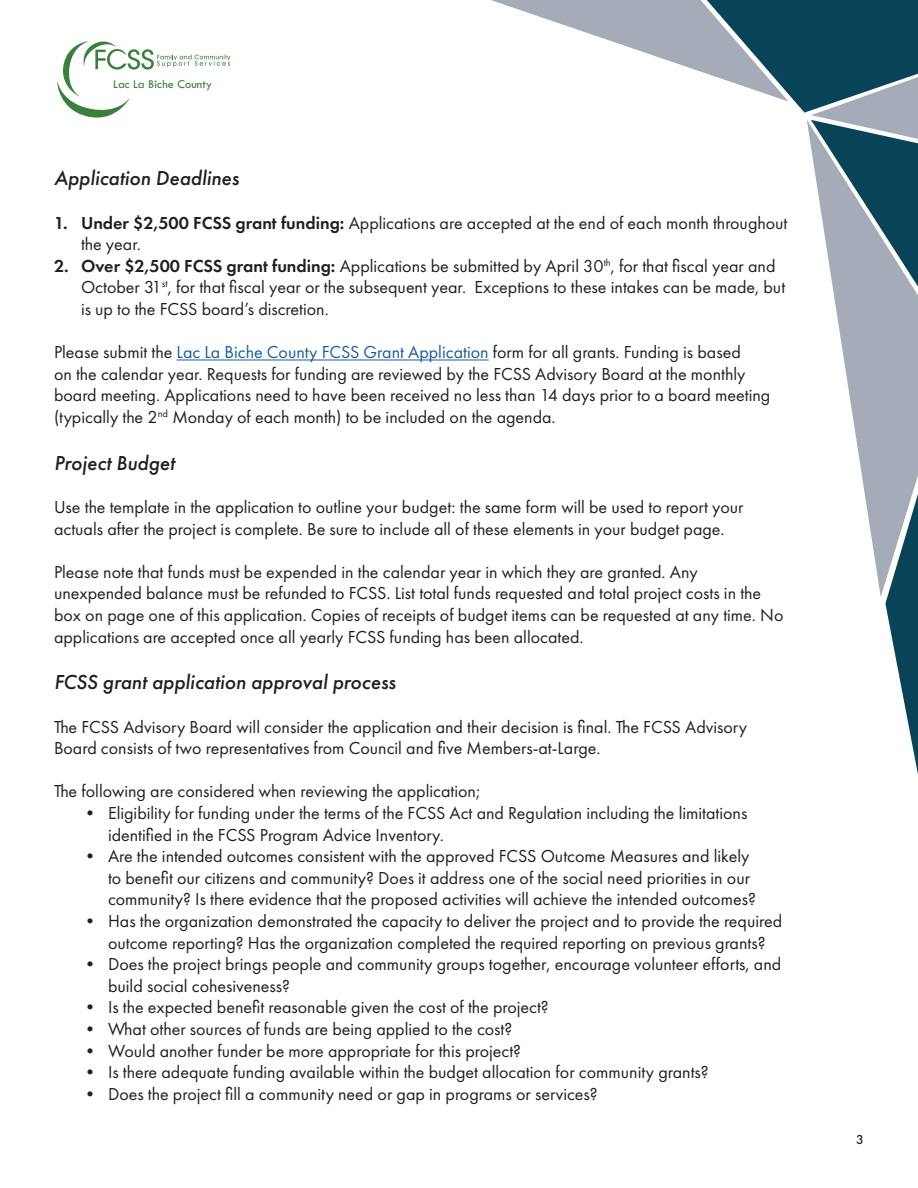
<style>
.page{position:relative;width:918px;height:1188px;background:#fff}
.page>*{position:absolute;margin:0;border:0;box-sizing:border-box;transform-origin:0 0}
.t1{font:italic 500 21px "Futura PT";color:#231f20}
.t2{font:18px/21.6px "Futura PT";color:#231f20}
.t3{font:500 13.5px "Futura PT";color:#231f20}
.t4{font:12.45px "Tw Cen";color:#3a7f3c}
.s1{font-weight:600}
.s2{color:#175d9e}
</style>
<div class="page">
<svg style="left:491px;top:0;width:427px;height:121px"></svg>
<svg style="left:807px;top:120px;width:111px;height:477px"></svg>
<svg style="left:885px;top:494px;width:33px;height:280px"></svg>
<svg style="left:57px;top:41px;width:173px;height:77px"></svg>
<hr style="left:177px;top:360px;width:312px;height:1px;background:#175d9e">
<p class="t4" style="left:113px;top:77px;width:100px">Lac La Biche County</p>
<p class="t1" style="left:54px;top:165px;width:187px">Application Deadlines</p>
<p class="t2" style="left:81px;top:212px;width:708px;text-indent:-27px"><span class="s1">1. Under $2,500 FCSS grant funding:</span> Applications are accepted at the end of each month throughout the year.</p>
<p class="t2" style="left:81px;top:255px;width:706px;text-indent:-27px"><span class="s1">2. Over $2,500 FCSS grant funding:</span> Applications be submitted by April 30<sup>th</sup>, for that fiscal year and<br>October 31<sup>st</sup>, for that fiscal year or the subsequent year. Exceptions to these intakes can be made, but is up to the FCSS board’s discretion.</p>
<p class="t2" style="left:54px;top:341px;width:718px">Please submit the <span class="s2">Lac La Biche County FCSS Grant Application</span> form for all grants. Funding is based<br>on the calendar year. Requests for funding are reviewed by the FCSS Advisory Board at the monthly board meeting. Applications need to have been received no less than 14 days prior to a board meeting (typically the 2<sup>nd</sup> Monday of each month) to be included on the agenda.</p>
<p class="t1" style="left:54px;top:450px;width:122px">Project Budget</p>
<p class="t2" style="left:54px;top:496px;width:691px">Use the template in the application to outline your budget: the same form will be used to report your actuals after the project is complete. Be sure to include all of these elements in your budget page.</p>
<p class="t2" style="left:54px;top:561px;width:731px">Please note that funds must be expended in the calendar year in which they are granted. Any unexpended balance must be refunded to FCSS. List total funds requested and total project costs in the box on page one of this application. Copies of receipts of budget items can be requested at any time. No applications are accepted once all yearly FCSS funding has been allocated.</p>
<p class="t1" style="left:54px;top:669px;width:343px">FCSS grant application approval process</p>
<p class="t2" style="left:54px;top:716px;width:695px">The FCSS Advisory Board will consider the application and their decision is final. The FCSS Advisory<br>Board consists of two representatives from Council and five Members-at-Large.</p>
<p class="t2" style="left:54px;top:781px;width:428px">The following are considered when reviewing the application;</p>
<p class="t2" style="left:108px;top:802px;width:641px;text-indent:-27px">• Eligibility for funding under the terms of the FCSS Act and Regulation including the limitations identified in the FCSS Program Advice Inventory.</p>
<p class="t2" style="left:108px;top:845px;width:649px;text-indent:-27px">• Are the intended outcomes consistent with the approved FCSS Outcome Measures and likely to benefit our citizens and community? Does it address one of the social need priorities in our community? Is there evidence that the proposed activities will achieve the intended outcomes?</p>
<p class="t2" style="left:81px;top:910px;width:703px;text-align:center">• Has the organization demonstrated the capacity to deliver the project and to provide the required outcome reporting? Has the organization completed the required reporting on previous grants?</p>
<p class="t2" style="left:108px;top:953px;width:675px;text-indent:-27px">• Does the project brings people and community groups together, encourage volunteer efforts, and build social cohesiveness?</p>
<p class="t2" style="left:81px;top:997px;width:469px">• Is the expected benefit reasonable given the cost of the project?</p>
<p class="t2" style="left:81px;top:1018px;width:433px">• What other sources of funds are being applied to the cost?</p>
<p class="t2" style="left:81px;top:1040px;width:442px">• Would another funder be more appropriate for this project?</p>
<p class="t2" style="left:81px;top:1061px;width:629px">• Is there adequate funding available within the budget allocation for community grants?</p>
<p class="t2" style="left:81px;top:1083px;width:518px">• Does the project fill a community need or gap in programs or services?</p>
<p class="t3" style="left:856px;top:1132px;width:9px">3</p>
</div>
